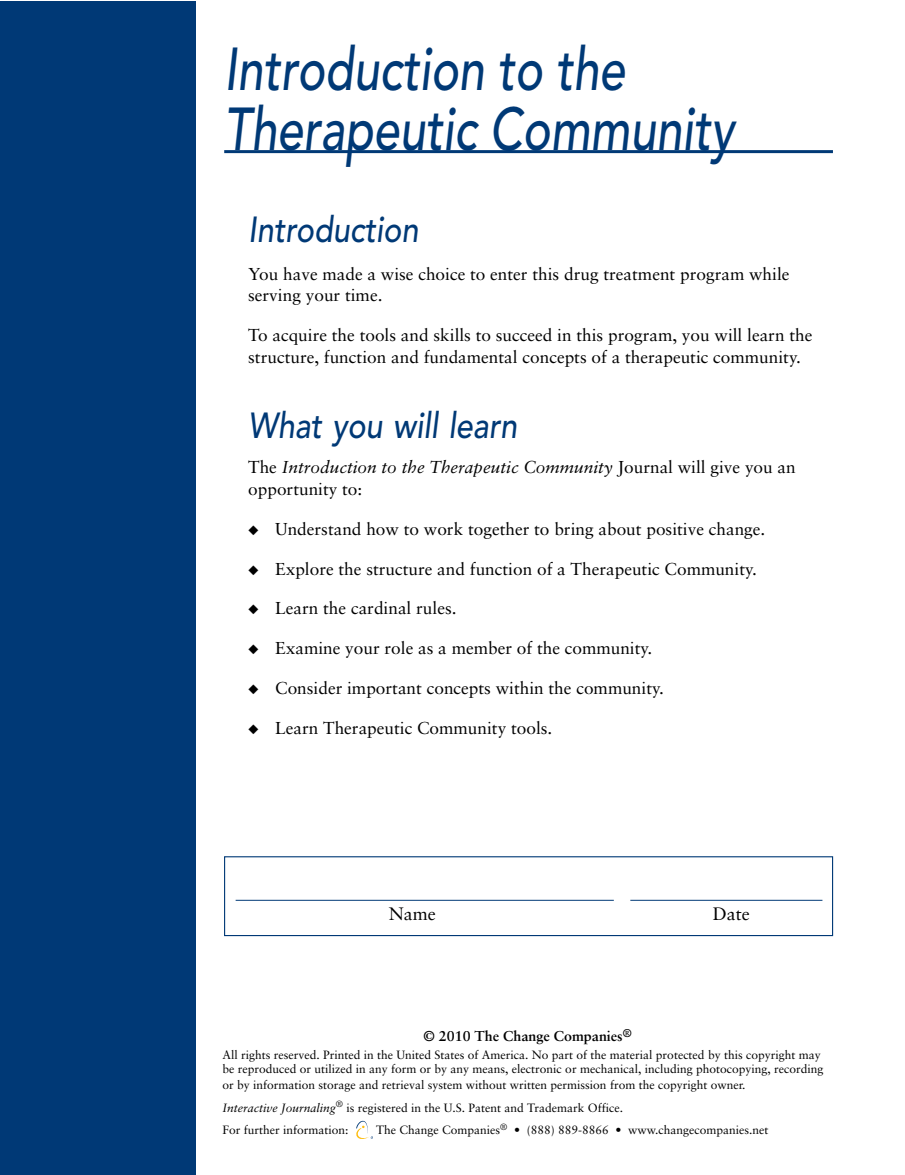
<style>
.page{position:relative;width:905px;height:1175px;background:#fff}
.page>*{position:absolute;margin:0;border:0;box-sizing:border-box;transform-origin:0 0}
.t1{font:italic 500 60px/60px "Avenir LT Std";color:#003976;scale:.78 1}
.t2{font:italic 500 36px "Avenir LT Std";color:#003976;scale:.85 1}
.t3{font:18px "Sabon";color:#000}
.t4{font:17.25px/21.8px "Sabon";color:#000}
.t5{font:700 14.25px "Sabon";color:#000}
.t6{font:12px/22.5px "Sabon";color:#000}
.s1{font-style:italic}
</style>
<div class="page">
<div style="left:0;top:1px;width:195px;height:1173px;background:#003976"></div>
<hr style="left:224px;top:150px;width:608px;height:3px;background:#003976">
<svg style="left:356px;top:1120px;width:17px;height:18px"></svg>
<div style="left:224px;top:856px;width:609px;height:80px;background:#fff;border:1px solid #003976"></div>
<hr style="left:236px;top:900px;width:378px;height:1px;background:#003976">
<hr style="left:630px;top:900px;width:192px;height:1px;background:#003976">
<h1 class="t1" style="left:224px;top:41px;width:655px">Introduction to the<br>Therapeutic Community</h1>
<h2 class="t2" style="left:248px;top:208px;width:202px">Introduction</h2>
<p class="t4" style="left:248px;top:263px;width:542px">You have made a wise choice to enter this drug treatment program while serving your time.</p>
<p class="t4" style="left:248px;top:324px;width:565px">To acquire the tools and skills to succeed in this program, you will learn the structure, function and fundamental concepts of a therapeutic community.</p>
<h2 class="t2" style="left:248px;top:405px;width:318px">What you will learn</h2>
<p class="t4" style="left:248px;top:456px;width:549px">The <span class="s1">Introduction to the Therapeutic Community</span> Journal will give you an opportunity to:</p>
<p class="t4" style="left:248px;top:518px;width:518px">◆ Understand how to work together to bring about positive change.</p>
<p class="t4" style="left:248px;top:557px;width:510px">◆ Explore the structure and function of a Therapeutic Community.</p>
<p class="t4" style="left:248px;top:597px;width:210px">◆ Learn the cardinal rules.</p>
<p class="t4" style="left:248px;top:637px;width:405px">◆ Examine your role as a member of the community.</p>
<p class="t4" style="left:248px;top:677px;width:417px">◆ Consider important concepts within the community.</p>
<p class="t4" style="left:248px;top:716px;width:305px">◆ Learn Therapeutic Community tools.</p>
<p class="t3" style="left:388px;top:902px;width:48px">Name</p>
<p class="t3" style="left:712px;top:902px;width:38px">Date</p>
<p class="t5" style="left:423px;top:1027px;width:210px">© 2010 The Change Companies<sup>®</sup></p>
<p class="t6" style="left:222px;top:1048px;width:602px;line-height:13.5px">All rights reserved. Printed in the United States of America. No part of the material protected by this copyright may be reproduced or utilized in any form or by any means, electronic or mechanical, including photocopying, recording</p>
<p class="t6" style="left:222px;top:1073px;width:524px">or by information storage and retrieval system without written permission from the copyright owner.<br><span class="s1">Interactive Journaling</span><sup>®</sup> is registered in the U.S. Patent and Trademark Office.<br>For further information:</p>
<p class="t6" style="left:376px;top:1118px;width:394px">The Change Companies<sup>®</sup> • (888) 889-8866 • www.changecompanies.net</p>
</div>
